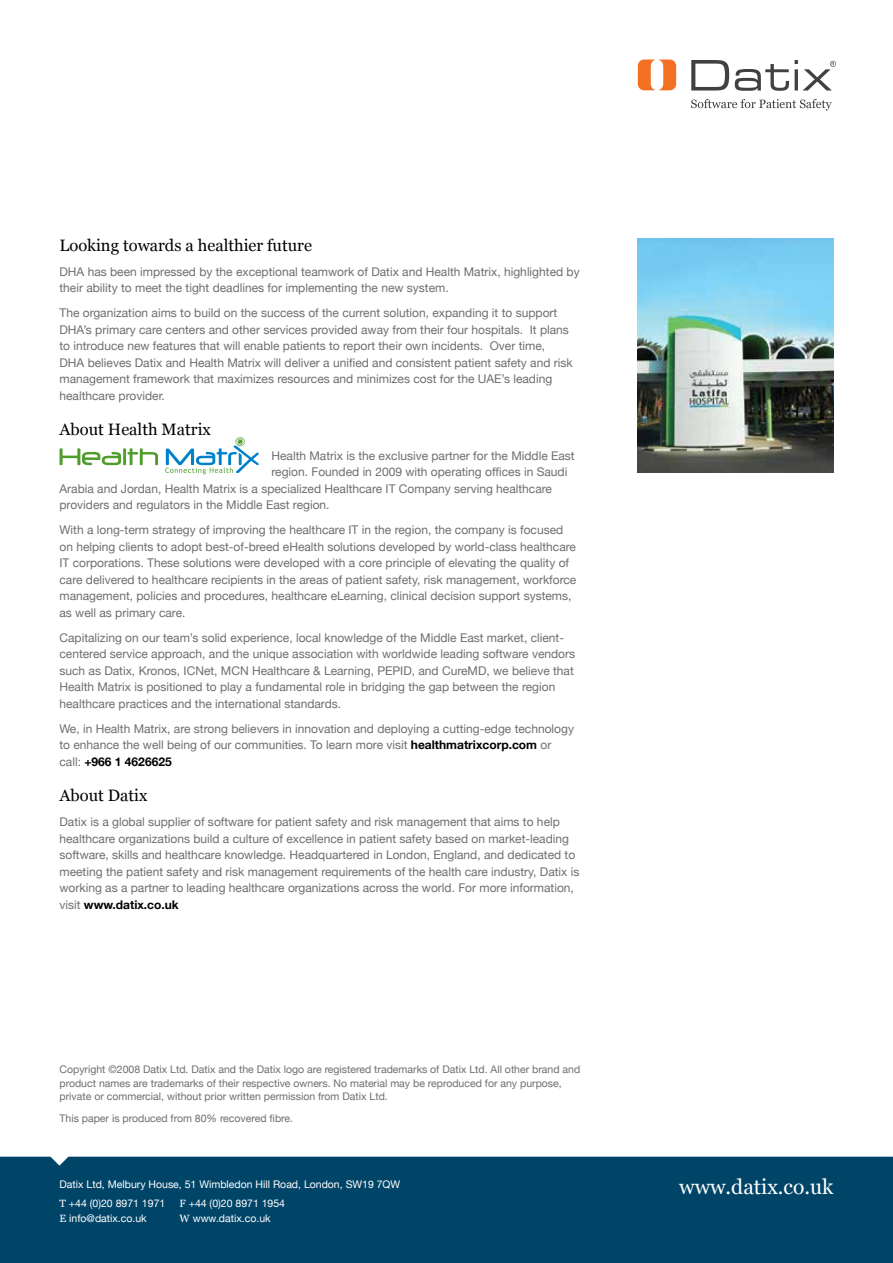
<style>
.page{position:relative;width:893px;height:1263px;background:#fff}
.page>*{position:absolute;margin:0;border:0;box-sizing:border-box;transform-origin:0 0}
.t1{font:21px "Georgia";color:#fff}
.t2{font:16.5px "Georgia";color:#000}
.t3{font:12px/16.5px "Helvetica Neue";color:#6d6e71}
.t4{font:10.5px/13.5px "Helvetica Neue";color:#6d6e71}
.t5{font:10.5px/19.2px "Helvetica Neue";color:#fff}
.s1{font-weight:700;color:#000}
.s2{font-family:"Georgia"}
</style>
<div class="page">
<div style="left:0;top:1157px;width:893px;height:106px;background:#004568"></div>
<svg style="left:691px;top:60px;width:38px;height:31px"></svg>
<svg style="left:735px;top:64px;width:54px;height:27px"></svg>
<svg style="left:795px;top:60px;width:41px;height:31px"></svg>
<svg style="left:638px;top:60px;width:38px;height:30px"></svg>
<svg style="left:691px;top:99px;width:141px;height:12px"></svg>
<img style="left:638px;top:238px;width:195px;height:234px">
<svg style="left:60px;top:448px;width:98px;height:17px"></svg>
<svg style="left:165px;top:437px;width:94px;height:37px"></svg>
<h2 class="t2" style="left:60px;top:236px;width:254px">Looking towards a healthier future</h2>
<p class="t3" style="left:60px;top:264px;width:522px">DHA has been impressed by the exceptional teamwork of Datix and Health Matrix, highlighted by their ability to meet the tight deadlines for implementing the new system.</p>
<p class="t3" style="left:60px;top:305px;width:515px">The organization aims to build on the success of the current solution, expanding it to support DHA’s primary care centers and other services provided away from their four hospitals. It plans to introduce new features that will enable patients to report their own incidents. Over time, DHA believes Datix and Health Matrix will deliver a unified and consistent patient safety and risk management framework that maximizes resources and minimizes cost for the UAE’s leading healthcare provider.</p>
<h2 class="t2" style="left:60px;top:420px;width:153px">About Health Matrix</h2>
<p class="t3" style="left:271px;top:448px;width:305px">Health Matrix is the exclusive partner for the Middle East</p>
<p class="t3" style="left:271px;top:465px;width:297px">region. Founded in 2009 with operating offices in Saudi</p>
<p class="t3" style="left:60px;top:481px;width:494px">Arabia and Jordan, Health Matrix is a specialized Healthcare IT Company serving healthcare</p>
<p class="t3" style="left:60px;top:498px;width:272px">providers and regulators in the Middle East region.</p>
<p class="t3" style="left:60px;top:523px;width:518px">With a long-term strategy of improving the healthcare IT in the region, the company is focused on helping clients to adopt best-of-breed eHealth solutions developed by world-class healthcare IT corporations. These solutions were developed with a core principle of elevating the quality of care delivered to healthcare recipients in the areas of patient safety, risk management, workforce management, policies and procedures, healthcare eLearning, clinical decision support systems, as well as primary care.</p>
<p class="t3" style="left:60px;top:630px;width:517px">Capitalizing on our team’s solid experience, local knowledge of the Middle East market, client&shy;centered service approach, and the unique association with worldwide leading software vendors such as Datix, Kronos, ICNet, MCN Healthcare &amp; Learning, PEPID, and CureMD, we believe that Health Matrix is positioned to play a fundamental role in bridging the gap between the region healthcare practices and the international standards.</p>
<p class="t3" style="left:60px;top:721px;width:516px">We, in Health Matrix, are strong believers in innovation and deploying a cutting-edge technology to enhance the well being of our communities. To learn more visit <span class="s1">healthmatrixcorp.com</span> or call: <span class="s1">+966 1 4626625</span></p>
<h2 class="t2" style="left:60px;top:786px;width:89px">About Datix</h2>
<p class="t3" style="left:60px;top:814px;width:521px">Datix is a global supplier of software for patient safety and risk management that aims to help healthcare organizations build a culture of excellence in patient safety based on market-leading software, skills and healthcare knowledge. Headquartered in London, England, and dedicated to meeting the patient safety and risk management requirements of the health care industry, Datix is working as a partner to leading healthcare organizations across the world. For more information, visit <span class="s1">www.datix.co.uk</span></p>
<p class="t4" style="left:60px;top:1063px;width:522px">Copyright ©2008 Datix Ltd. Datix and the Datix logo are registered trademarks of Datix Ltd. All other brand and product names are trademarks of their respective owners. No material may be reproduced for any purpose, private or commercial, without prior written permission from Datix Ltd.</p>
<p class="t4" style="left:60px;top:1112px;width:235px">This paper is produced from 80% recovered fibre.</p>
<p class="t5" style="left:60px;top:1175px;width:342px">Datix Ltd, Melbury House, 51 Wimbledon Hill Road, London, SW19 7QW<br><span class="s2">T</span> +44 (0)20 8971 1971</p>
<p class="t5" style="left:180px;top:1194px;width:107px"><span class="s2">F</span> +44 (0)20 8971 1954</p>
<p class="t5" style="left:60px;top:1209px;width:89px"><span class="s2">E</span> info@datix.co.uk</p>
<p class="t5" style="left:180px;top:1209px;width:93px"><span class="s2">W</span> www.datix.co.uk</p>
<h1 class="t1" style="left:679px;top:1175px;width:156px">www.datix.co.uk</h1>
</div>
